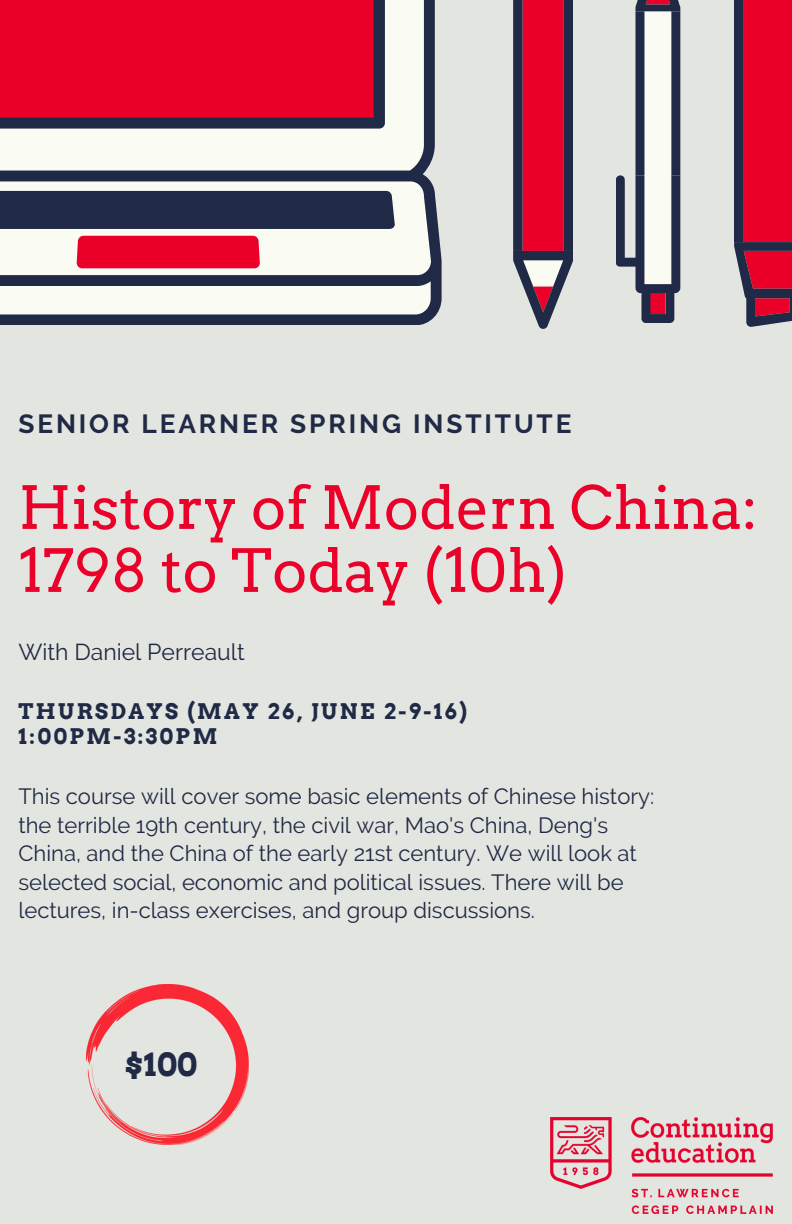
<style>
.page{position:relative;width:792px;height:1224px;background:#e3e6e0}
.page>*{position:absolute;margin:0;border:0;box-sizing:border-box;transform-origin:0 0}
.t1{font:59px/63px "Arvo";color:#ea0029}
.t2{font:700 32px "Arvo";color:#202945}
.t3{font:700 26.2px "Raleway";letter-spacing:.11em;color:#202945}
.t4{font:23px "Raleway";color:#202945}
.t5{font:22px/28.4px "Raleway";color:#202945}
.t6{font:700 21.6px "Arvo";letter-spacing:.11em;color:#202945}
</style>
<div class="page">
<svg style="left:513px;top:0;width:60px;height:329px;background:#a52f4d"></svg>
<svg style="left:0;top:0;width:442px;height:325px;background:#ccbec0"></svg>
<div style="left:0;top:191px;width:395px;height:38px;background:#202945"></div>
<svg style="left:0;top:0;width:385px;height:129px;background:#d3052c"></svg>
<svg style="left:616px;top:0;width:64px;height:323px"></svg>
<div style="left:734px;top:0;width:9px;height:242px;background:#202945"></div>
<div style="left:743px;top:0;width:49px;height:242px;background:#ea0029"></div>
<svg style="left:734px;top:242px;width:58px;height:85px;background:#993652"></svg>
<img style="left:550px;top:1118px;width:222px;height:96px">
<img style="left:87px;top:984px;width:162px;height:161px">
<p class="t3" style="left:18px;top:408px;width:555px">SENIOR LEARNER SPRING INSTITUTE</p>
<p class="t1" style="left:18px;top:476px;width:741px">History of Modern China:<br>1798 to Today (10h)</p>
<p class="t4" style="left:18px;top:639px;width:228px">With Daniel Perreault</p>
<p class="t6" style="left:18px;top:698px;width:450px">THURSDAYS (MAY 26, JUNE 2-9-16)</p>
<p class="t6" style="left:18px;top:723px;width:200px">1:00PM-3:30PM</p>
<p class="t5" style="left:18px;top:782px;width:637px">This course will cover some basic elements of Chinese history: the terrible 19th century, the civil war, Mao's China, Deng's China, and the China of the early 21st century. We will look at selected social, economic and political issues. There will be lectures, in-class exercises, and group discussions.</p>
<p class="t2" style="left:124px;top:1045px;width:74px">$100</p>
</div>
